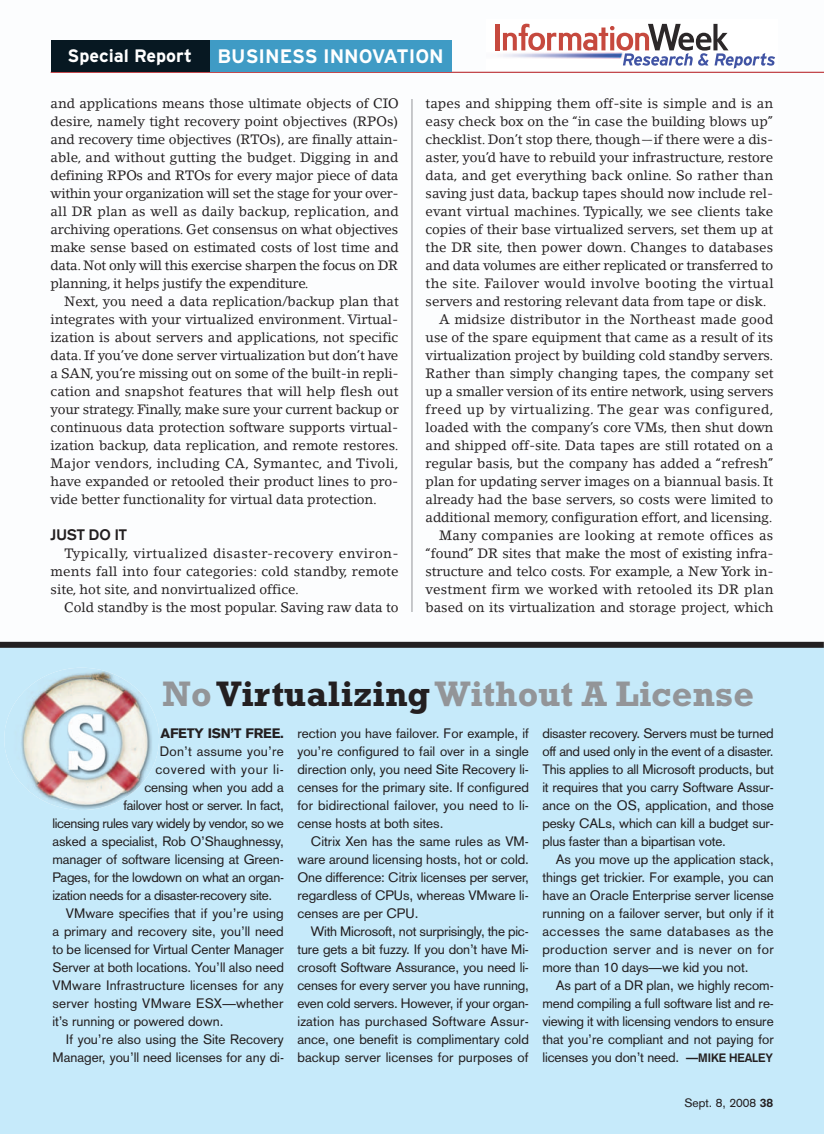
<style>
.page{position:relative;width:824px;height:1134px;background:#fff}
.page>*{position:absolute;margin:0;border:0;box-sizing:border-box;transform-origin:0 0}
.t1{font:700 36px "Rockwell";color:#939598}
.t2{font:700 19.5px "Interstate";color:#fff}
.t3{font:700 18px "Interstate";color:#fff}
.t4{font:700 15px "Akzidenz Grotesk";color:#231f20}
.t5{font:13.5px/18px "Lino Letter";letter-spacing:-.005em;color:#231f20;text-align:justify}
.t6{font:13.5px/18px "Akzidenz Grotesk";color:#231f20;text-align:justify}
.t7{font:13.5px "Akzidenz Grotesk";letter-spacing:-.02em;color:#231f20}
.t8{font:13.5px "Lino Letter";letter-spacing:.025em;color:#231f20}
.t9{font:13.5px "Lino Letter";letter-spacing:.03em;color:#231f20}
.t10{font:13.5px "Lino Letter";letter-spacing:.015em;color:#231f20}
.t11{font:13.5px "Lino Letter";letter-spacing:.02em;color:#231f20}
.t12{font:13.5px "Akzidenz Grotesk";letter-spacing:-.03em;color:#231f20}
.t13{font:13.5px "Akzidenz Grotesk";letter-spacing:.045em;color:#231f20}
.t14{font:13.5px "Akzidenz Grotesk";letter-spacing:.02em;color:#231f20}
.t15{font:900 13.5px "Akzidenz Grotesk";letter-spacing:-.02em;color:#231f20}
.t16{font:12px "Akzidenz Grotesk";color:#231f20}
.s1{color:#231f20}
.s2{font-weight:700;font-size:12px}
.s3{font-weight:700}
</style>
<div class="page">
<hr style="left:411px;top:99px;width:1px;height:513px;background:#939598">
<hr style="left:51px;top:72px;width:773px;height:1px;background:#b3151a">
<div style="left:0;top:646px;width:823px;height:488px;background:#c6eafa"></div>
<div style="left:0;top:642px;width:823px;height:6px;background:#231f20"></div>
<img style="left:4px;top:668px;width:155px;height:142px;border-radius:50%">
<div style="left:51px;top:40px;width:401px;height:32px;background:#071822"></div>
<div style="left:211px;top:40px;width:241px;height:32px;background:#3f9bc5"></div>
<hr style="left:495px;top:24px;width:4px;height:26px;background:#c6493e">
<svg style="left:503px;top:24px;width:272px;height:45px"></svg>
<img style="left:500px;top:53px;width:123px;height:6px">
<h3 class="t3" style="left:67px;top:45px;width:126px">Special Report</h3>
<h2 class="t2" style="left:217px;top:45px;width:228px">BUSINESS INNOVATION</h2>
<p class="t5" style="left:51px;top:95px;width:350px">and applications means those ultimate objects of CIO desire, namely tight recovery point objectives (RPOs) and recovery time objectives (RTOs), are finally attain&shy;able, and without gutting the budget. Digging in and defining RPOs and RTOs for every major piece of data within your organization will set the stage for your over&shy;all DR plan as well as daily backup, replication, and archiving operations. Get consensus on what objectives make sense based on estimated costs of lost time and data. Not only will this exercise sharpen the focus on DR planning, it helps justify the expenditure.</p>
<p class="t5" style="left:51px;top:293px;width:349px;text-indent:14px">Next, you need a data replication/backup plan that integrates with your virtualized environment. Virtual&shy;ization is about servers and applications, not specific data. If you’ve done server virtualization but don’t have a SAN, you’re missing out on some of the built-in repli&shy;cation and snapshot features that will help flesh out your strategy. Finally, make sure your current backup or continuous data protection software supports virtual&shy;ization backup, data replication, and remote restores.<br>Major vendors, including CA, Symantec, and Tivoli, have expanded or retooled their product lines to pro&shy;vide better functionality for virtual data protection.</p>
<p class="t4" style="left:51px;top:529px;width:78px">JUST DO IT</p>
<p class="t5" style="left:51px;top:545px;width:349px;text-indent:14px">Typically, virtualized disaster-recovery environ&shy;ments fall into four categories: cold standby, remote site, hot site, and nonvirtualized office.</p>
<p class="t5" style="left:64px;top:599px;width:336px">Cold standby is the most popular. Saving raw data to</p>
<p class="t5" style="left:425px;top:95px;width:349px">tapes and shipping them off-site is simple and is an</p>
<p class="t5" style="left:425px;top:113px;width:349px">easy check box on the “in case the building blows up”</p>
<p class="t5" style="left:425px;top:131px;width:349px">checklist. Don’t stop there, though—if there were a dis-</p>
<p class="t5" style="left:425px;top:149px;width:349px">aster, you’d have to rebuild your infrastructure, restore</p>
<p class="t5" style="left:425px;top:167px;width:349px">data, and get everything back online. So rather than</p>
<p class="t5" style="left:425px;top:185px;width:349px">saving just data, backup tapes should now include rel-</p>
<p class="t5" style="left:425px;top:203px;width:349px">evant virtual machines. Typically, we see clients take</p>
<p class="t5" style="left:425px;top:221px;width:349px">copies of their base virtualized servers, set them up at</p>
<p class="t5" style="left:425px;top:239px;width:349px">the DR site, then power down. Changes to databases</p>
<p class="t5" style="left:425px;top:257px;width:349px">and data volumes are either replicated or transferred to</p>
<p class="t8" style="left:425px;top:278px;width:349px">the site. Failover would involve booting the virtual</p>
<p class="t5" style="left:425px;top:293px;width:342px">servers and restoring relevant data from tape or disk.</p>
<p class="t5" style="left:439px;top:311px;width:335px">A midsize distributor in the Northeast made good</p>
<p class="t5" style="left:425px;top:329px;width:349px">use of the spare equipment that came as a result of its</p>
<p class="t5" style="left:425px;top:347px;width:349px">virtualization project by building cold standby servers.</p>
<p class="t5" style="left:425px;top:365px;width:349px">Rather than simply changing tapes, the company set</p>
<p class="t5" style="left:425px;top:383px;width:349px">up a smaller version of its entire network, using servers</p>
<p class="t9" style="left:425px;top:404px;width:349px">freed up by virtualizing. The gear was configured,</p>
<p class="t5" style="left:425px;top:419px;width:349px">loaded with the company’s core VMs, then shut down</p>
<p class="t5" style="left:425px;top:437px;width:349px">and shipped off-site. Data tapes are still rotated on a</p>
<p class="t5" style="left:425px;top:455px;width:350px">regular basis, but the company has added a “refresh”</p>
<p class="t5" style="left:425px;top:473px;width:349px">plan for updating server images on a biannual basis. It</p>
<p class="t5" style="left:425px;top:491px;width:349px">already had the base servers, so costs were limited to</p>
<p class="t5" style="left:425px;top:509px;width:348px">additional memory, configuration effort, and licensing.</p>
<p class="t11" style="left:439px;top:530px;width:336px">Many companies are looking at remote offices as</p>
<p class="t5" style="left:425px;top:545px;width:349px">“found” DR sites that make the most of existing infra-</p>
<p class="t5" style="left:425px;top:563px;width:349px">structure and telco costs. For example, a New York in-</p>
<p class="t10" style="left:425px;top:584px;width:349px">vestment firm we worked with retooled its DR plan</p>
<p class="t5" style="left:425px;top:599px;width:349px">based on its virtualization and storage project, which</p>
<h1 class="t1" style="left:162px;top:681px;width:593px">No<span class="s1">Virtualizing</span>Without A License</h1>
<p class="t15" style="left:160px;top:728px;width:125px">AFETY ISN’T FREE.</p>
<p class="t14" style="left:160px;top:746px;width:126px">Don’t assume you’re</p>
<p class="t13" style="left:155px;top:764px;width:130px">covered with your li-</p>
<p class="t6" style="left:144px;top:780px;width:141px">censing when you add a</p>
<p class="t7" style="left:123px;top:800px;width:162px">failover host or server. In fact,</p>
<p class="t12" style="left:52px;top:818px;width:233px">licensing rules vary widely by vendor, so we</p>
<p class="t6" style="left:52px;top:834px;width:233px">asked a specialist, Rob O’Shaughnessy,</p>
<p class="t6" style="left:52px;top:852px;width:233px">manager of software licensing at Green-</p>
<p class="t7" style="left:52px;top:872px;width:233px">Pages, for the lowdown on what an organ-</p>
<p class="t7" style="left:52px;top:890px;width:221px">ization needs for a disaster-recovery site.</p>
<p class="t6" style="left:66px;top:906px;width:219px">VMware specifies that if you’re using</p>
<p class="t6" style="left:52px;top:924px;width:233px">a primary and recovery site, you’ll need</p>
<p class="t6" style="left:52px;top:942px;width:233px">to be licensed for Virtual Center Manager</p>
<p class="t6" style="left:52px;top:960px;width:233px">Server at both locations. You’ll also need</p>
<p class="t6" style="left:52px;top:978px;width:233px">VMware Infrastructure licenses for any</p>
<p class="t6" style="left:52px;top:996px;width:233px">server hosting VMware ESX—whether</p>
<p class="t6" style="left:52px;top:1014px;width:173px">it’s running or powered down.</p>
<p class="t6" style="left:66px;top:1032px;width:219px">If you’re also using the Site Recovery</p>
<p class="t6" style="left:52px;top:1050px;width:233px">Manager, you’ll need licenses for any di-</p>
<p class="t6" style="left:297px;top:726px;width:233px">rection you have failover. For example, if you’re configured to fail over in a single direction only, you need Site Recovery li&shy;censes for the primary site. If configured for bidirectional failover, you need to li&shy;cense hosts at both sites.</p>
<p class="t6" style="left:297px;top:834px;width:233px;text-indent:14px">Citrix Xen has the same rules as VM&shy;ware around licensing hosts, hot or cold.<br>One difference: Citrix licenses per server, regardless of CPUs, whereas VMware li&shy;censes are per CPU.</p>
<p class="t6" style="left:297px;top:924px;width:233px;text-indent:14px">With Microsoft, not surprisingly, the pic&shy;ture gets a bit fuzzy. If you don’t have Mi&shy;crosoft Software Assurance, you need li&shy;censes for every server you have running, even cold servers. However, if your organ&shy;ization has purchased Software Assur&shy;ance, one benefit is complimentary cold backup server licenses for purposes of</p>
<p class="t6" style="left:542px;top:726px;width:233px">disaster recovery. Servers must be turned off and used only in the event of a disaster.<br>This applies to all Microsoft products, but it requires that you carry Software Assur&shy;ance on the OS, application, and those pesky CALs, which can kill a budget sur&shy;plus faster than a bipartisan vote.</p>
<p class="t6" style="left:542px;top:852px;width:233px;text-indent:14px">As you move up the application stack, things get trickier. For example, you can have an Oracle Enterprise server license running on a failover server, but only if it accesses the same databases as the production server and is never on for more than 10 days—we kid you not.</p>
<p class="t6" style="left:542px;top:978px;width:233px;text-indent:14px">As part of a DR plan, we highly recom&shy;mend compiling a full software list and re&shy;viewing it with licensing vendors to ensure that you’re compliant and not paying for licenses you don’t need. <span class="s2">—MIKE HEALEY</span></p>
<p class="t16" style="left:684px;top:1098px;width:90px">Sept. 8, 2008 <span class="s3">38</span></p>
</div>
